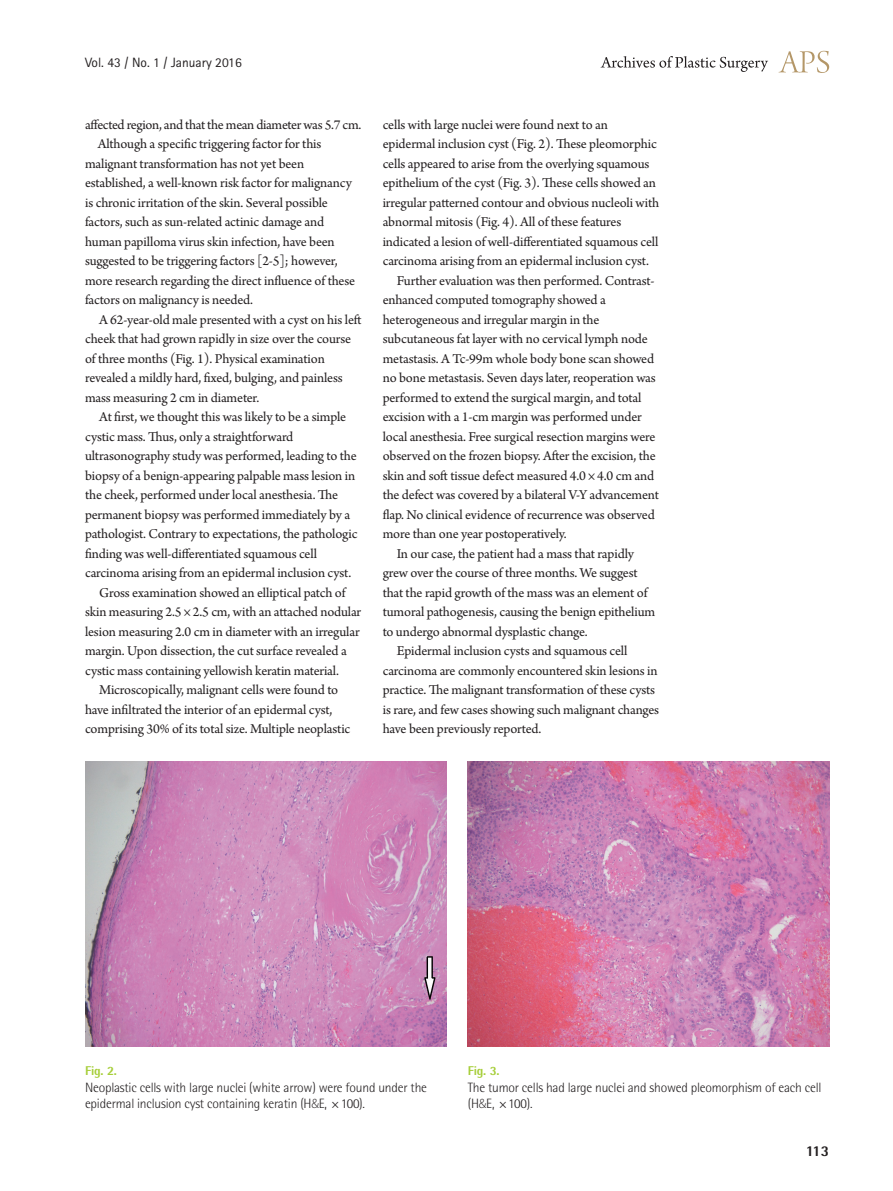
<style>
.page{position:relative;width:893px;height:1191px;background:#fff}
.page>*{position:absolute;margin:0;border:0;box-sizing:border-box;transform-origin:0 0}
.t1{font:800 15px "Rotis Semi Sans Std";color:#231f20}
.본문{font:14.25px/19.5px "Arno Pro";letter-spacing:-.01em;color:#231f20}
.표_그림_설명{font:300 13.5px/16.2px "Rotis Semi Sans Std";letter-spacing:-.015em;color:#231f20}
.권_호_월{font:13.5px "Rotis Sans Serif Std";color:#231f20}
.표_그림_설명-2{font:800 12.75px "Rotis Semi Sans Std";letter-spacing:-.015em;color:#a6ce39}
.s1{font-family:"Myriad Pro"}
</style>
<div class="page">
<svg style="left:779px;top:51px;width:50px;height:22px"></svg>
<svg style="left:601px;top:56px;width:167px;height:16px"></svg>
<img style="left:85px;top:762px;width:361px;height:285px">
<img style="left:468px;top:762px;width:361px;height:285px">
<p class="권_호_월" style="left:85px;top:54px;width:158px">Vol. 43 / No. 1 / January 2016</p>
<p class="본문" style="left:85px;top:115px;width:278px">affected region, and that the mean diameter was 5.7 cm.</p>
<p class="본문" style="left:85px;top:135px;width:272px;text-indent:13px">Although a specific triggering factor for this malignant transformation has not yet been established, a well-known risk factor for malignancy is chronic irritation of the skin. Several possible factors, such as sun-related actinic damage and human papilloma virus skin infection, have been suggested to be triggering factors [2-5]; however, more research regarding the direct influence of these factors on malignancy is needed.</p>
<p class="본문" style="left:85px;top:310px;width:278px;text-indent:14px">A 62-year-old male presented with a cyst on his left cheek that had grown rapidly in size over the course of three months (Fig. 1). Physical examination revealed a mildly hard, fixed, bulging, and painless mass measuring 2 cm in diameter.</p>
<p class="본문" style="left:85px;top:408px;width:274px;text-indent:14px">At first, we thought this was likely to be a simple cystic mass. Thus, only a straightforward ultrasonography study was performed, leading to the biopsy of a benign-appearing palpable mass lesion in the cheek, performed under local anesthesia. The permanent biopsy was performed immediately by a pathologist. Contrary to expectations, the pathologic finding was well-differentiated squamous cell carcinoma arising from an epidermal inclusion cyst.</p>
<p class="본문" style="left:85px;top:583px;width:278px;text-indent:14px">Gross examination showed an elliptical patch of skin measuring 2.5 × 2.5 cm, with an attached nodular lesion measuring 2.0 cm in diameter with an irregular margin. Upon dissection, the cut surface revealed a cystic mass containing yellowish keratin material.</p>
<p class="본문" style="left:85px;top:681px;width:267px;text-indent:14px">Microscopically, malignant cells were found to have infiltrated the interior of an epidermal cyst, comprising 30% of its total size. Multiple neoplastic</p>
<p class="본문" style="left:383px;top:115px;width:278px">cells with large nuclei were found next to an epidermal inclusion cyst (Fig. 2). These pleomorphic cells appeared to arise from the overlying squamous epithelium of the cyst (Fig. 3). These cells showed an irregular patterned contour and obvious nucleoli with abnormal mitosis (Fig. 4). All of these features indicated a lesion of well-differentiated squamous cell carcinoma arising from an epidermal inclusion cyst.</p>
<p class="본문" style="left:383px;top:271px;width:278px;text-indent:14px">Further evaluation was then performed. Contrast&shy;enhanced computed tomography showed a heterogeneous and irregular margin in the subcutaneous fat layer with no cervical lymph node metastasis. A Tc-99m whole body bone scan showed no bone metastasis. Seven days later, reoperation was performed to extend the surgical margin, and total excision with a 1-cm margin was performed under local anesthesia. Free surgical resection margins were observed on the frozen biopsy. After the excision, the skin and soft tissue defect measured 4.0 × 4.0 cm and the defect was covered by a bilateral V-Y advancement flap. No clinical evidence of recurrence was observed more than one year postoperatively.</p>
<p class="본문" style="left:383px;top:544px;width:274px;text-indent:14px">In our case, the patient had a mass that rapidly grew over the course of three months. We suggest that the rapid growth of the mass was an element of tumoral pathogenesis, causing the benign epithelium to undergo abnormal dysplastic change.</p>
<p class="본문" style="left:383px;top:642px;width:278px;text-indent:14px">Epidermal inclusion cysts and squamous cell carcinoma are commonly encountered skin lesions in practice. The malignant transformation of these cysts is rare, and few cases showing such malignant changes have been previously reported.</p>
<p class="표_그림_설명-2" style="left:85px;top:1062px;width:33px">Fig. 2.</p>
<p class="표_그림_설명" style="left:85px;top:1079px;width:343px">Neoplastic cells with large nuclei (white arrow) were found under the epidermal inclusion cyst containing keratin (H<span class="s1">&amp;</span>E, ×100).</p>
<p class="표_그림_설명-2" style="left:468px;top:1062px;width:33px">Fig. 3.</p>
<p class="표_그림_설명" style="left:468px;top:1079px;width:355px">The tumor cells had large nuclei and showed pleomorphism of each cell (H<span class="s1">&amp;</span>E, ×100).</p>
<p class="t1" style="left:806px;top:1141px;width:25px">113</p>
</div>
